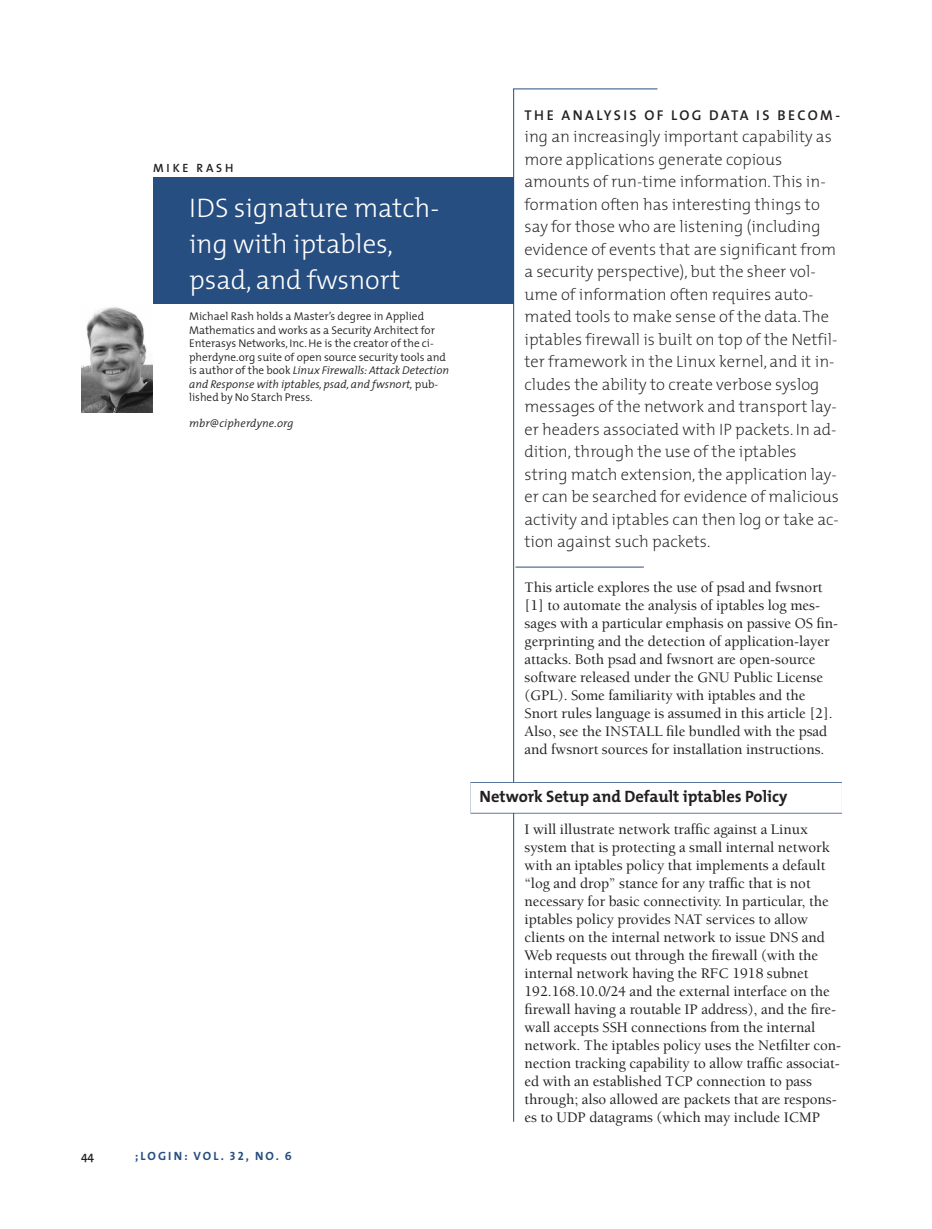
<style>
.page{position:relative;width:932px;height:1229px;background:#fff}
.page>*{position:absolute;margin:0;border:0;box-sizing:border-box;transform-origin:0 0}
.t1{font:300 27px/36px "The Mix";color:#fff}
.t2{font:200 16.5px/22.5px "The Mix";color:#231f20}
.t3{font:700 16.5px "The Mix";color:#231f20}
.t4{font:500 15px/18px "Berkeley";color:#231f20}
.t5{font:600 14.25px "The Mix";letter-spacing:.17em;color:#231f20}
.t6{font:12px "The Mix Bold Caps";letter-spacing:.175em;color:#274e80}
.t7{font:12px "The Mix Semi Bold Caps";letter-spacing:.235em;color:#231f20}
.t8{font:600 12px "The Mix";color:#231f20}
.t9{font:300 11.25px/13.5px "The Mix";color:#231f20}
.t10{font:italic 300 11.25px "The Mix";letter-spacing:.01em;color:#231f20}
.s1{font-style:italic}
</style>
<div class="page">
<hr style="left:513px;top:89px;width:1px;height:1032px;background:#274e80">
<hr style="left:513px;top:88px;width:144px;height:1px;background:#274e80">
<div style="left:153px;top:178px;width:361px;height:126px;background:#274e80"></div>
<img style="left:81px;top:307px;width:72px;height:105px">
<hr style="left:515px;top:566px;width:129px;height:1px;background:#274e80">
<div style="left:470px;top:782px;width:372px;height:31px;background:#d8dfe8"></div>
<div style="left:470px;top:782px;width:372px;height:30px;background:#fff"></div>
<p class="t7" style="left:153px;top:164px;width:82px">MIKE RASH</p>
<h1 class="t1" style="left:189px;top:193px;width:252px">IDS signature match&shy;ing with iptables, psad, and fwsnort</h1>
<p class="t9" style="left:189px;top:311px;width:261px">Michael Rash holds a Master’s degree in Applied Mathematics and works as a Security Architect for Enterasys Networks, Inc. He is the creator of the ci&shy;pherdyne.org suite of open source security tools and is author of the book <span class="s1">Linux Firewalls:Attack Detection and Response with iptables, psad, and fwsnort,</span> pub&shy;lished by No Starch Press.</p>
<p class="t10" style="left:189px;top:419px;width:106px">mbr@cipherdyne.org</p>
<p class="t8" style="left:81px;top:1152px;width:15px">44</p>
<p class="t6" style="left:135px;top:1152px;width:158px">;LOGIN: VOL. 32, NO. 6</p>
<p class="t5" style="left:524px;top:110px;width:317px">THE ANALYSIS OF LOG DATA IS BECOM-</p>
<p class="t2" style="left:524px;top:127px;width:316px">ing an increasingly important capability as more applications generate copious amounts of run-time information.This in&shy;formation often has interesting things to say for those who are listening (including evidence of events that are significant from a security perspective), but the sheer vol&shy;ume of information often requires auto&shy;mated tools to make sense of the data.The iptables firewall is built on top of the Netfil&shy;ter framework in the Linux kernel, and it in&shy;cludes the ability to create verbose syslog messages of the network and transport lay&shy;er headers associated with IP packets. In ad&shy;dition, through the use of the iptables string match extension, the application lay&shy;er can be searched for evidence of malicious activity and iptables can then log or take ac&shy;tion against such packets.</p>
<p class="t4" style="left:524px;top:580px;width:315px">This article explores the use of psad and fwsnort [1] to automate the analysis of iptables log mes&shy;sages with a particular emphasis on passive OS fin&shy;gerprinting and the detection of application-layer attacks. Both psad and fwsnort are open-source software released under the GNU Public License (GPL). Some familiarity with iptables and the Snort rules language is assumed in this article [2].<br>Also, see the INSTALL file bundled with the psad and fwsnort sources for installation instructions.</p>
<p class="t3" style="left:479px;top:790px;width:309px">Network Setup and Default iptables Policy</p>
<p class="t4" style="left:524px;top:821px;width:318px">I will illustrate network traffic against a Linux system that is protecting a small internal network with an iptables policy that implements a default “log and drop” stance for any traffic that is not necessary for basic connectivity. In particular, the iptables policy provides NAT services to allow clients on the internal network to issue DNS and Web requests out through the firewall (with the internal network having the RFC 1918 subnet 192.168.10.0/24 and the external interface on the firewall having a routable IP address), and the fire&shy;wall accepts SSH connections from the internal network. The iptables policy uses the Netfilter con&shy;nection tracking capability to allow traffic associat&shy;ed with an established TCP connection to pass through; also allowed are packets that are respons&shy;es to UDP datagrams (which may include ICMP</p>
</div>
